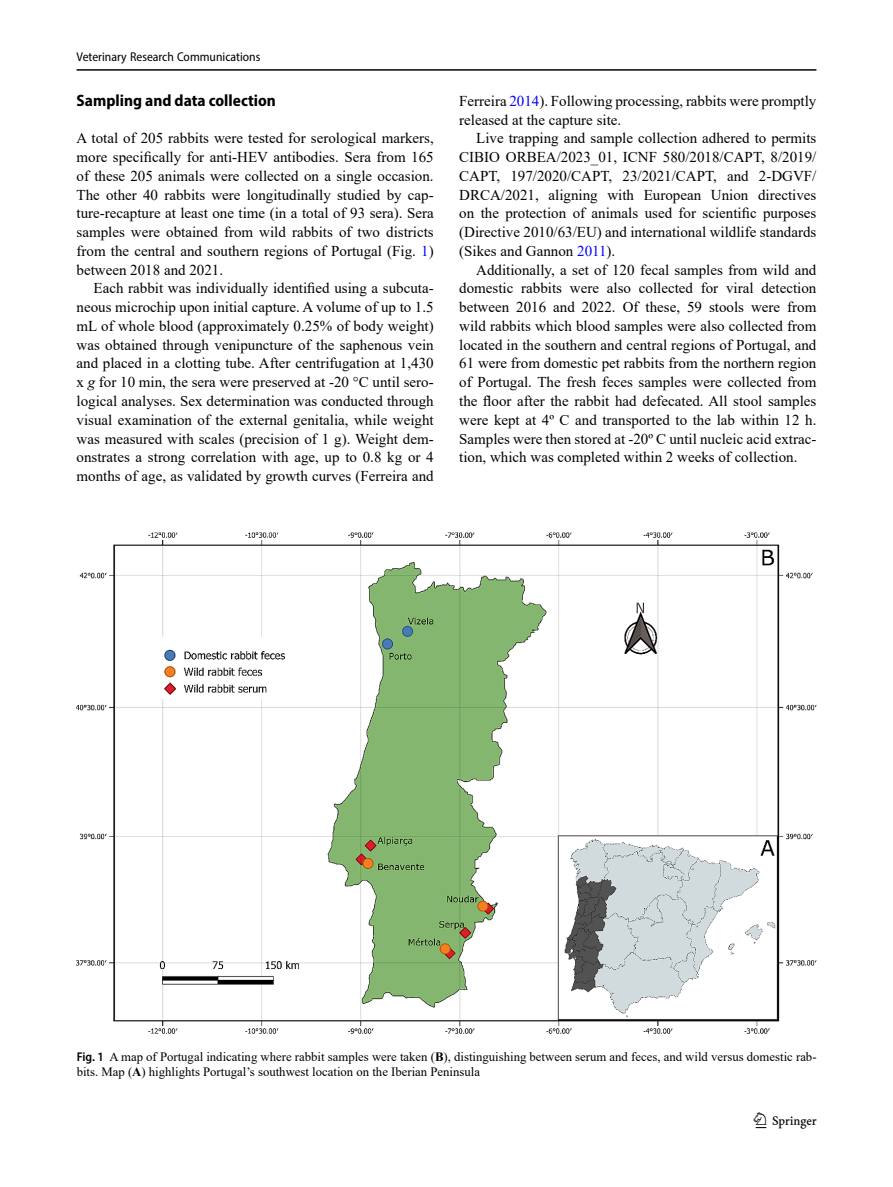
<style>
.page{position:relative;width:893px;height:1187px;background:#fff}
.page>*{position:absolute;margin:0;border:0;box-sizing:border-box;transform-origin:0 0}
.t1{font:22.5px "Springnew";color:#000}
.Head_2{font:700 semi-condensed 16.5px "Myriad Pro";color:#000}
.Body_Text_Indent{font:15px/18.8px "Times New Roman";color:#000;text-align:justify}
.Body_Text{font:15px/18.8px "Times New Roman";color:#000;text-align:justify}
.Figure_Caption{font:12.75px/15px "Times New Roman";color:#000}
.t2{font:semi-condensed 12.75px "Myriad Pro";color:#000}
.s1{color:#00f}
.s2{font-style:italic}
.s3{font-family:"Myriad Pro";font-weight:600;font-stretch:semi-condensed}
.s4{font-weight:700}
</style>
<div class="page">
<hr style="left:77px;top:69px;width:739px;height:2px;background:#000">
<img style="left:77px;top:532px;width:740px;height:501px">
<p class="t2" style="left:77px;top:49px;width:185px">Veterinary Research Communications</p>
<p class="Head_2" style="left:77px;top:90px;width:201px">Sampling and data collection</p>
<p class="Body_Text" style="left:77px;top:128px;width:359px">A total of 205 rabbits were tested for serological markers, more specifically for anti-HEV antibodies. Sera from 165 of these 205 animals were collected on a single occasion.<br>The other 40 rabbits were longitudinally studied by cap&shy;ture-recapture at least one time (in a total of 93 sera). Sera samples were obtained from wild rabbits of two districts from the central and southern regions of Portugal (Fig. <span class="s1">1</span>) between 2018 and 2021.</p>
<p class="Body_Text_Indent" style="left:77px;top:278px;width:359px;text-indent:17px">Each rabbit was individually identified using a subcuta&shy;neous microchip upon initial capture. A volume of up to 1.5 mL of whole blood (approximately 0.25% of body weight) was obtained through venipuncture of the saphenous vein and placed in a clotting tube. After centrifugation at 1,430 x <span class="s2">g</span> for 10 min, the sera were preserved at -20 °C until sero&shy;logical analyses. Sex determination was conducted through visual examination of the external genitalia, while weight was measured with scales (precision of 1 g). Weight dem&shy;onstrates a strong correlation with age, up to 0.8 kg or 4 months of age, as validated by growth curves (Ferreira and</p>
<p class="Body_Text_Indent" style="left:459px;top:91px;width:359px">Ferreira <span class="s1">2014</span>). Following processing, rabbits were promptly released at the capture site.</p>
<p class="Body_Text_Indent" style="left:459px;top:128px;width:359px;text-indent:17px">Live trapping and sample collection adhered to permits CIBIO ORBEA/2023_01, ICNF 580/2018/CAPT, 8/2019/ CAPT, 197/2020/CAPT, 23/2021/CAPT, and 2-DGVF/ DRCA/2021, aligning with European Union directives on the protection of animals used for scientific purposes (Directive 2010/63/EU) and international wildlife standards (Sikes and Gannon <span class="s1">2011</span>).</p>
<p class="Body_Text_Indent" style="left:459px;top:260px;width:359px;text-indent:17px">Additionally, a set of 120 fecal samples from wild and domestic rabbits were also collected for viral detection between 2016 and 2022. Of these, 59 stools were from wild rabbits which blood samples were also collected from located in the southern and central regions of Portugal, and 61 were from domestic pet rabbits from the northern region of Portugal. The fresh feces samples were collected from the floor after the rabbit had defecated. All stool samples were kept at 4º C and transported to the lab within 12 h.<br>Samples were then stored at -20º C until nucleic acid extrac&shy;tion, which was completed within 2 weeks of collection.</p>
<p class="Figure_Caption" style="left:77px;top:1049px;width:741px"><span class="s3">Fig. 1</span> A map of Portugal indicating where rabbit samples were taken (<span class="s4">B</span>), distinguishing between serum and feces, and wild versus domestic rab&shy;bits. Map (<span class="s4">A</span>) highlights Portugal’s southwest location on the Iberian Peninsula</p>
<h1 class="t1" style="left:756px;top:1107px;width:63px">1 3</h1>
</div>
